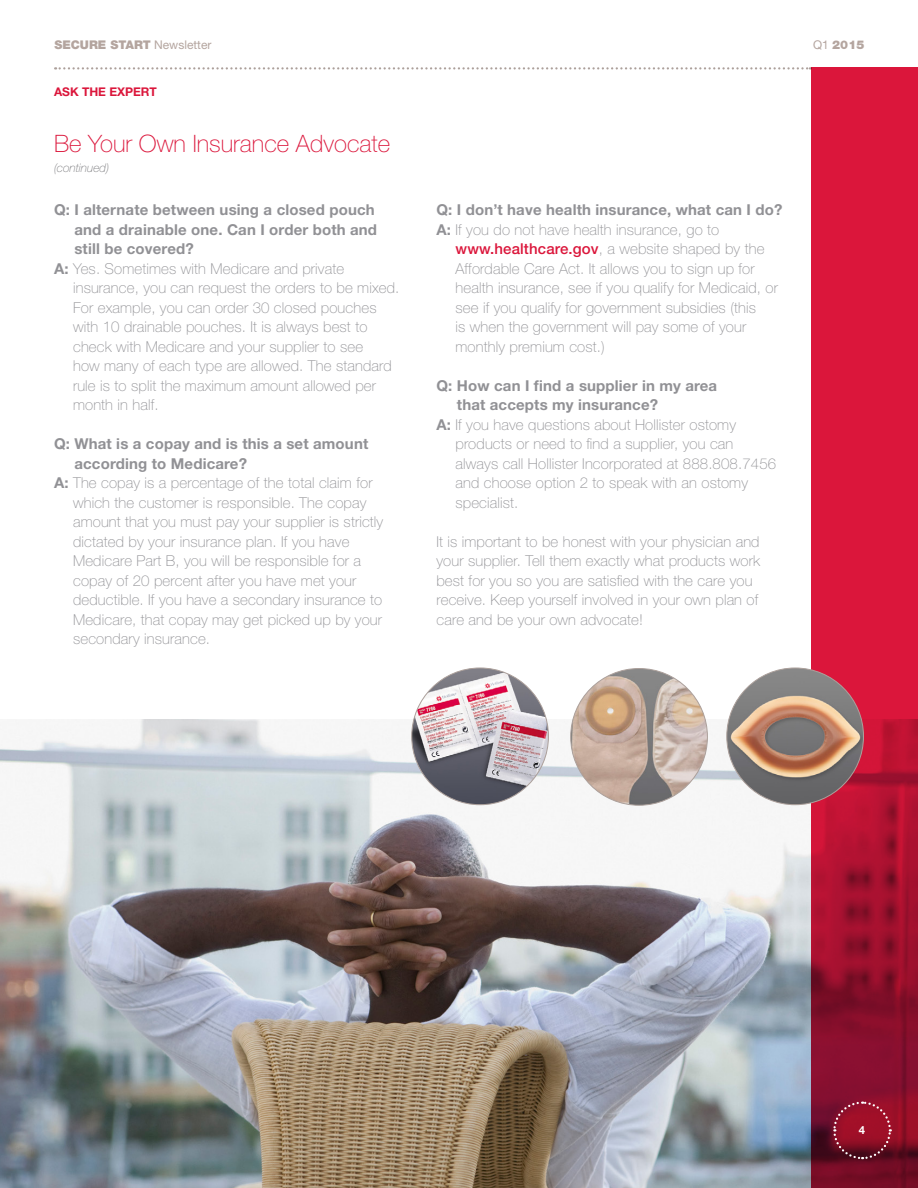
<style>
.page{position:relative;width:918px;height:1188px;background:#fff}
.page>*{position:absolute;margin:0;border:0;box-sizing:border-box;transform-origin:0 0}
.t1{font:100 24px "Helvetica Neue LT Std";color:#db163b}
.t2{font:100 15px/19.5px "Helvetica Neue LT Std";letter-spacing:.01em;color:#919195}
.t3{font:700 15px/19.5px "Helvetica Neue LT Std";letter-spacing:.01em;color:#919195}
.t4{font:900 12px "Helvetica Neue LT Std";color:#b4a59f}
.t5{font:700 12px "Helvetica Neue LT Std";color:#db163b}
.t6{font:italic 100 12px "Helvetica Neue LT Std";color:#77777a}
.t7{font:12px "Helvetica Neue LT Std";color:#b4a59f}
.t8{font:700 11.25px "Helvetica Neue LT Std";color:#fff}
.s1{font-weight:400}
.s2{font-weight:700}
.s3{font-weight:100}
.s4{font-weight:500;color:#db163b}
</style>
<div class="page">
<svg style="left:55px;top:67px;width:756px;height:3px"></svg>
<div style="left:811px;top:67px;width:107px;height:1121px;background:#db163b"></div>
<img style="left:0;top:719px;width:918px;height:469px">
<img style="left:412px;top:668px;width:136px;height:137px;border-radius:68px">
<img style="left:571px;top:669px;width:136px;height:136px;border-radius:68px">
<img style="left:727px;top:668px;width:137px;height:137px;border-radius:68px">
<svg style="left:832px;top:1100px;width:60px;height:60px;background:#8c182f"></svg>
<p class="t4" style="left:54px;top:37px;width:35px">SECURE</p>
<p class="t4" style="left:110px;top:37px;width:17px">START</p>
<p class="t7" style="left:154px;top:37px;width:59px">Newsletter</p>
<p class="t4" style="left:813px;top:37px;width:53px"><span class="s1">Q1</span> 2015</p>
<p class="t5" style="left:54px;top:84px;width:104px">ASK THE EXPERT</p>
<h1 class="t1" style="left:54px;top:130px;width:338px">Be Your Own Insurance Advocate</h1>
<p class="t6" style="left:54px;top:161px;width:57px">(continued)</p>
<p class="t3" style="left:54px;top:200px;width:322px">Q: I alternate between using a closed pouch</p>
<p class="t3" style="left:74px;top:220px;width:304px">and a drainable one. Can I order both and</p>
<p class="t3" style="left:74px;top:239px;width:121px">still be covered?</p>
<p class="t2" style="left:54px;top:259px;width:292px"><span class="s2">A:</span> Yes. Sometimes with Medicare and private</p>
<p class="t2" style="left:73px;top:278px;width:328px">insurance, you can request the orders to be mixed.</p>
<p class="t2" style="left:73px;top:298px;width:305px">For example, you can order 30 closed pouches</p>
<p class="t2" style="left:73px;top:317px;width:296px">with 10 drainable pouches. It is always best to</p>
<p class="t2" style="left:73px;top:337px;width:292px">check with Medicare and your supplier to see</p>
<p class="t2" style="left:73px;top:356px;width:320px">how many of each type are allowed. The standard</p>
<p class="t2" style="left:73px;top:376px;width:304px">rule is to split the maximum amount allowed per</p>
<p class="t2" style="left:73px;top:395px;width:87px">month in half.</p>
<p class="t3" style="left:54px;top:434px;width:316px">Q: What is a copay and is this a set amount</p>
<p class="t3" style="left:74px;top:454px;width:174px">according to Medicare?</p>
<p class="t2" style="left:54px;top:473px;width:320px"><span class="s2">A:</span> The copay is a percentage of the total claim for</p>
<p class="t2" style="left:73px;top:493px;width:295px">which the customer is responsible. The copay</p>
<p class="t2" style="left:73px;top:512px;width:312px">amount that you must pay your supplier is strictly</p>
<p class="t2" style="left:73px;top:532px;width:278px">dictated by your insurance plan. If you have</p>
<p class="t2" style="left:73px;top:551px;width:289px">Medicare Part B, you will be responsible for a</p>
<p class="t2" style="left:73px;top:571px;width:285px">copay of 20 percent after you have met your</p>
<p class="t2" style="left:73px;top:590px;width:311px">deductible. If you have a secondary insurance to</p>
<p class="t2" style="left:73px;top:610px;width:311px">Medicare, that copay may get picked up by your</p>
<p class="t2" style="left:73px;top:629px;width:139px">secondary insurance.</p>
<p class="t3" style="left:436px;top:200px;width:347px">Q: I don’t have health insurance, what can I do?<br>A: <span class="s3">If you do not have health insurance, go to</span></p>
<p class="t2" style="left:456px;top:239px;width:324px"><span class="s4">www.healthcare.gov</span>, a website shaped by the Affordable Care Act. It allows you to sign up for health insurance, see if you qualify for Medicaid, or see if you qualify for government subsidies (this<br>is when the government will pay some of your monthly premium cost.)</p>
<p class="t3" style="left:436px;top:376px;width:282px">Q: How can I find a supplier in my area</p>
<p class="t3" style="left:457px;top:395px;width:203px">that accepts my insurance?</p>
<p class="t2" style="left:436px;top:415px;width:301px"><span class="s2">A:</span> If you have questions about Hollister ostomy</p>
<p class="t2" style="left:456px;top:434px;width:279px">products or need to find a supplier, you can</p>
<p class="t2" style="left:456px;top:454px;width:322px">always call Hollister Incorporated at 888.808.7456</p>
<p class="t2" style="left:456px;top:473px;width:294px">and choose option 2 to speak with an ostomy</p>
<p class="t2" style="left:456px;top:493px;width:64px">specialist.</p>
<p class="t2" style="left:436px;top:532px;width:325px">It is important to be honest with your physician and your supplier. Tell them exactly what products work best for you so you are satisfied with the care you receive. Keep yourself involved in your own plan of care and be your own advocate!</p>
<p class="t8" style="left:859px;top:1123px;width:8px">4</p>
</div>
